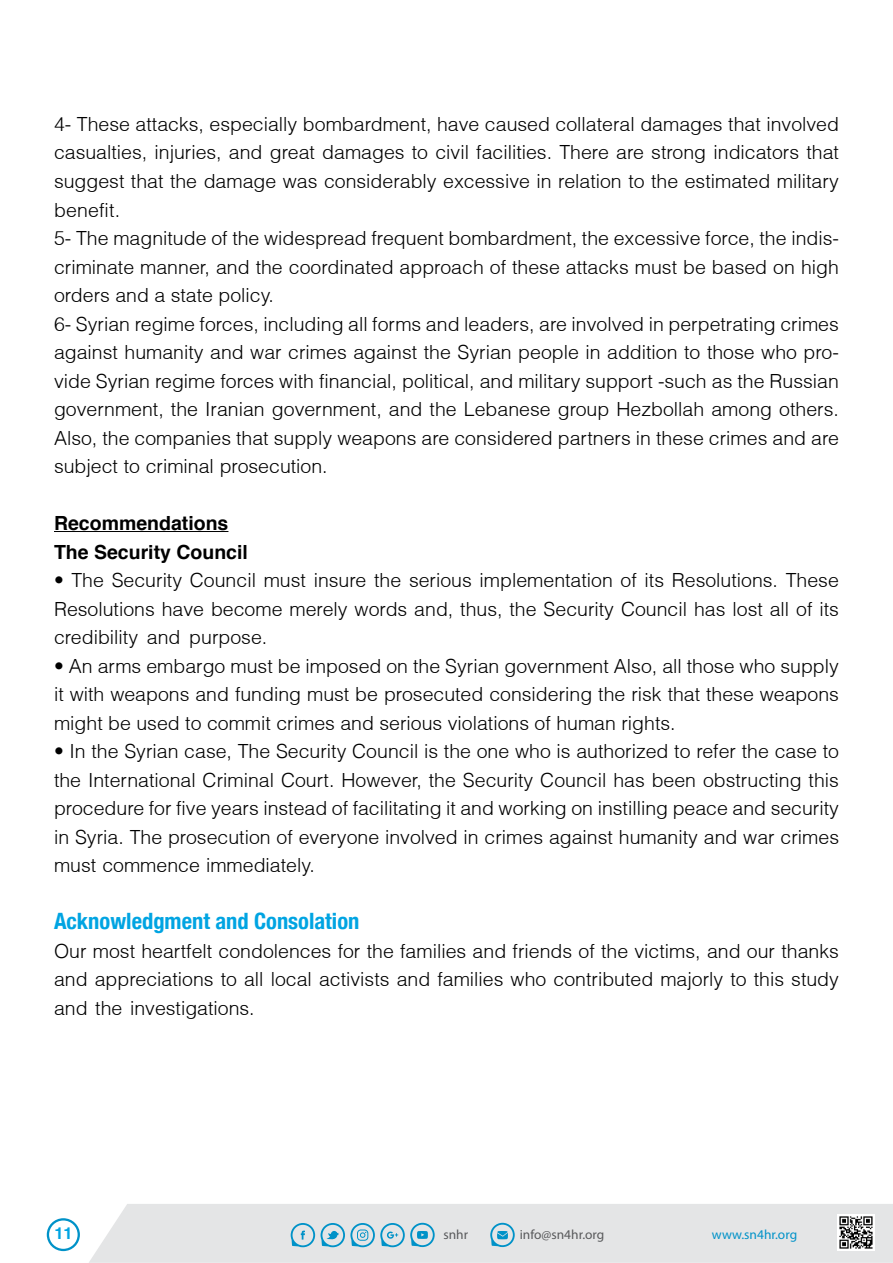
<style>
.page{position:relative;width:893px;height:1263px;background:#fff}
.page>*{position:absolute;margin:0;border:0;box-sizing:border-box;transform-origin:0 0}
.t1{font:700 condensed 22.5px "Helvetica Neue";color:#00a4e2}
.t2{font:300 19.5px/28.5px "Helvetica";color:#000;text-align:justify}
.t3{font:700 19.5px/28.5px "Helvetica";color:#000}
.t4{font:700 16.5px "Helvetica";color:#00a4e2}
.t5{font:13.35px "Myriad Pro";color:#58595b}
.t6{font:13.35px "Myriad Pro";color:#0092c8}
</style>
<div class="page">
<div style="left:89px;top:1204px;width:804px;height:59px;background:#e4e5e6"></div>
<svg style="left:291px;top:1223px;width:24px;height:24px"></svg>
<svg style="left:321px;top:1223px;width:114px;height:24px;background:#a1ccdd"></svg>
<svg style="left:490px;top:1223px;width:25px;height:24px"></svg>
<img style="left:837px;top:1214px;width:37px;height:37px">
<svg style="left:47px;top:1218px;width:33px;height:33px"></svg>
<hr style="left:54px;top:531px;width:174px;height:1px;background:#000">
<p class="t2" style="left:54px;top:110px;width:786px">4- These attacks, especially bombardment, have caused collateral damages that involved casualties, injuries, and great damages to civil facilities. There are strong indicators that suggest that the damage was considerably excessive in relation to the estimated military benefit.</p>
<p class="t2" style="left:54px;top:224px;width:786px">5- The magnitude of the widespread frequent bombardment, the excessive force, the indis-</p>
<p class="t2" style="left:54px;top:281px;width:786px">orders and a state policy.<br>6- Syrian regime forces, including all forms and leaders, are involved in perpetrating crimes</p>
<p class="t2" style="left:54px;top:366px;width:786px">vide Syrian regime forces with financial, political, and military support -such as the Russian</p>
<p class="t2" style="left:54px;top:252px;width:786px">criminate manner, and the coordinated approach of these attacks must be based on high</p>
<p class="t2" style="left:54px;top:338px;width:786px">against humanity and war crimes against the Syrian people in addition to those who pro-</p>
<p class="t2" style="left:54px;top:395px;width:786px">government, the Iranian government, and the Lebanese group Hezbollah among others.<br>Also, the companies that supply weapons are considered partners in these crimes and are subject to criminal prosecution.</p>
<p class="t3" style="left:54px;top:508px;width:195px">Recommendations<br>The Security Council</p>
<p class="t2" style="left:54px;top:566px;width:786px">• The Security Council must insure the serious implementation of its Resolutions. These Resolutions have become merely words and, thus, the Security Council has lost all of its credibility and purpose.</p>
<p class="t2" style="left:54px;top:651px;width:786px">• An arms embargo must be imposed on the Syrian government Also, all those who supply it with weapons and funding must be prosecuted considering the risk that these weapons might be used to commit crimes and serious violations of human rights.</p>
<p class="t2" style="left:54px;top:737px;width:787px">• In the Syrian case, The Security Council is the one who is authorized to refer the case to the International Criminal Court. However, the Security Council has been obstructing this procedure for five years instead of facilitating it and working on instilling peace and security in Syria. The prosecution of everyone involved in crimes against humanity and war crimes must commence immediately.</p>
<p class="t1" style="left:54px;top:907px;width:307px">Acknowledgment and Consolation</p>
<p class="t2" style="left:54px;top:936px;width:786px">Our most heartfelt condolences for the families and friends of the victims, and our thanks and appreciations to all local activists and families who contributed majorly to this study and the investigations.</p>
<p class="t4" style="left:54px;top:1223px;width:20px">11</p>
<p class="t5" style="left:443px;top:1226px;width:26px">snhr</p>
<p class="t5" style="left:520px;top:1226px;width:86px">info@sn4hr.org</p>
<p class="t6" style="left:712px;top:1226px;width:87px">www.sn4hr.org</p>
</div>
